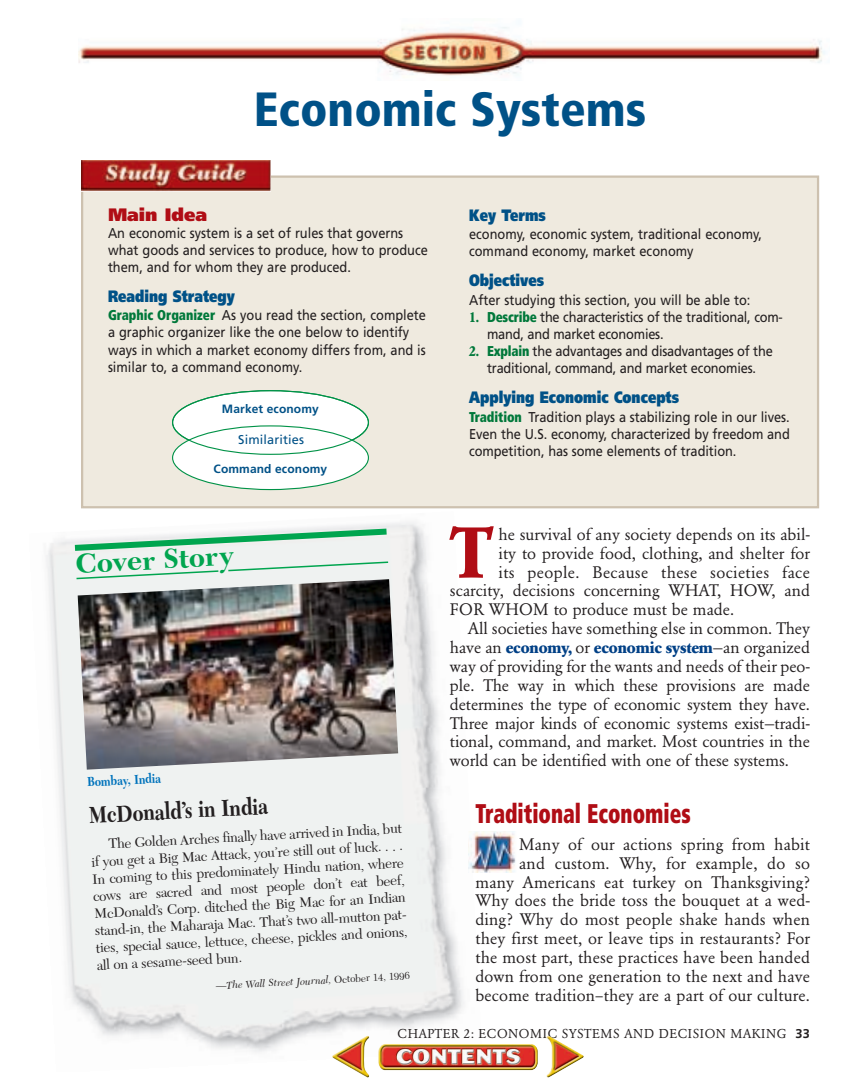
<style>
.page{position:relative;width:864px;height:1080px;background:#fff}
.page>*{position:absolute;margin:0;border:0;box-sizing:border-box;transform-origin:0 0}
.t1{font:700 70.8px "Garamond BE";color:#b00d15}
.t2{font:900 condensed 48px "Frutiger";color:#005187}
.t3{font:700 28.5px "New Caledonia";color:#00a54f}
.t4{font:900 condensed 27px "Frutiger";color:#b00d15;scale:.78 1}
.t5{font:700 24px "New Caledonia";color:#231f20;scale:.8 1}
.t6{font:900 18px "Frutiger";color:#b00d15}
.t7{font:16.5px/18.9px "Garamond BE";color:#231f20;text-align:right}
.t8{font:900 16.5px "Frutiger";color:#005187;scale:.8 1}
.t9{font:700 16.5px "Garamond BE";letter-spacing:-.005em;color:#014086}
.t10{font:16.5px "Garamond BE";letter-spacing:.02em;color:#231f20}
.t11{font:14.25px/17.2px "Frutiger";color:#231f20;scale:.9 1}
.t12{font:14.25px/17.2px "New Caledonia";color:#231f20}
.t13{font:700 13.5px "New Caledonia";color:#0073bc;scale:.82 1}
.t14{font:12.75px "Garamond BE";letter-spacing:.045em;color:#231f20}
.t15{font:12.75px "Frutiger";letter-spacing:.01em;color:#005187}
.t16{font:700 12px "Frutiger";letter-spacing:.01em;color:#005187}
.t17{font:italic 10.5px "New Caledonia";color:#231f20}
.s1{font-weight:900;font-stretch:condensed;color:#00783a}
.s2{font-family:"Garamond BE";font-weight:700;color:#00783a}
.s3{font-weight:400;color:#231f20}
.s4{font-family:"Frutiger";font-weight:700}
.s5{font-style:normal}
</style>
<div class="page">
<img style="left:46px;top:522px;width:418px;height:530px">
<svg style="left:69px;top:525px;width:324px;height:29px"></svg>
<svg style="left:75px;top:561px;width:315px;height:19px"></svg>
<img style="left:78px;top:579px;width:320px;height:191px">
<img style="left:78px;top:27px;width:747px;height:49px">
<div style="left:82px;top:177px;width:736px;height:330px;background:#efeadf"></div>
<div style="left:81px;top:176px;width:738px;height:332px;border:2px solid #cdc1af"></div>
<div style="left:172px;top:390px;width:197px;height:65px;background:#fff;border:1px solid #009247;border-radius:50%"></div>
<div style="left:172px;top:425px;width:197px;height:65px;background:#fff;border:1px solid #009247;border-radius:50%"></div>
<img style="left:81px;top:160px;width:190px;height:32px">
<img style="left:468px;top:832px;width:48px;height:41px">
<img style="left:332px;top:1035px;width:252px;height:43px">
<p class="t2" style="left:254px;top:90px;width:394px">Economic Systems</p>
<p class="t6" style="left:108px;top:207px;width:101px">Main Idea</p>
<p class="t11" style="left:108px;top:225px;width:357px">An economic system is a set of rules that governs what goods and services to produce, how to produce them, and for whom they are produced.</p>
<p class="t8" style="left:108px;top:289px;width:160px">Reading Strategy</p>
<p class="t11" style="left:108px;top:308px;width:355px"><span class="s1">Graphic Organizer</span> As you read the section, complete a graphic organizer like the one below to identify ways in which a market economy differs from, and is similar to, a command economy.</p>
<p class="t16" style="left:222px;top:404px;width:98px">Market economy</p>
<p class="t15" style="left:238px;top:435px;width:67px">Similarities</p>
<p class="t16" style="left:214px;top:464px;width:115px">Command economy</p>
<p class="t8" style="left:469px;top:208px;width:97px">Key Terms</p>
<p class="t11" style="left:469px;top:227px;width:327px">economy, economic system, traditional economy, command economy, market economy</p>
<p class="t8" style="left:469px;top:273px;width:95px">Objectives</p>
<p class="t11" style="left:469px;top:292px;width:314px">After studying this section, you will be able to:</p>
<p class="t11" style="left:487px;top:309px;width:330px;text-indent:-18px"><span class="s2">1.</span> <span class="s1">Describe</span> the characteristics of the traditional, com&shy;mand, and market economies.</p>
<p class="t11" style="left:469px;top:344px;width:339px;text-align:center"><span class="s2">2.</span> <span class="s1">Explain</span> the advantages and disadvantages of the traditional, command, and market economies.</p>
<p class="t8" style="left:469px;top:390px;width:264px">Applying Economic Concepts</p>
<p class="t11" style="left:469px;top:409px;width:358px;text-align:justify"><span class="s1">Tradition</span> Tradition plays a stabilizing role in our lives.<br>Even the U.S. economy, characterized by freedom and competition, has some elements of tradition.</p>
<p class="t1" style="left:450px;top:524px;width:44px">T</p>
<p class="t7" style="left:499px;top:526px;width:313px">he survival of any society depends on its abil-</p>
<p class="t7" style="left:499px;top:545px;width:313px">ity to provide food, clothing, and shelter for</p>
<p class="t10" style="left:499px;top:565px;width:313px">its people. Because these societies face</p>
<p class="t7" style="left:450px;top:583px;width:362px">scarcity, decisions concerning WHAT, HOW, and</p>
<p class="t7" style="left:450px;top:601px;width:286px">FOR WHOM to produce must be made.</p>
<p class="t7" style="left:468px;top:620px;width:344px">All societies have something else in common. They</p>
<p class="t9" style="left:450px;top:640px;width:361px"><span class="s3">have an</span> economy, <span class="s3">or</span> economic system<span class="s3">—an organized</span></p>
<p class="t7" style="left:450px;top:658px;width:361px">way of providing for the wants and needs of their peo-</p>
<p class="t7" style="left:450px;top:677px;width:361px">ple. The way in which these provisions are made</p>
<p class="t7" style="left:450px;top:696px;width:361px">determines the type of economic system they have.</p>
<p class="t7" style="left:450px;top:715px;width:361px">Three major kinds of economic systems exist—tradi-</p>
<p class="t7" style="left:450px;top:734px;width:361px">tional, command, and market. Most countries in the</p>
<p class="t7" style="left:450px;top:753px;width:340px">world can be identified with one of these systems.</p>
<p class="t4" style="left:475px;top:803px;width:277px">Traditional Economies</p>
<p class="t7" style="left:475px;top:836px;width:336px">Many of our actions spring from habit<br>and custom. Why, for example, do so<br>many Americans eat turkey on Thanksgiving?<br>Why does the bride toss the bouquet at a wed&shy;ding? Why do most people shake hands when they first meet, or leave tips in restaurants? For the most part, these practices have been handed down from one generation to the next and have become tradition–they are a part of our culture.</p>
<p class="t14" style="left:398px;top:1029px;width:414px">CHAPTER 2: ECONOMIC SYSTEMS AND DECISION MAKING <span class="s4">33</span></p>
<p class="t3" style="left:75px;top:552px;width:159px;rotate:-3deg">Cover Story</p>
<p class="t13" style="left:87px;top:776px;width:92px;rotate:-3deg">Bombay, India</p>
<p class="t5" style="left:88px;top:805px;width:225px;rotate:-3deg">McDonald’s in India</p>
<p class="t12" style="left:90px;top:837px;width:316px;text-indent:18px;rotate:-3deg">The Golden Arches finally have arrived in India, but if you get a Big Mac Attack, you’re still out of luck. . . .<br>In coming to this predominately Hindu nation, where cows are sacred and most people don’t eat beef, McDonald’s Corp. ditched the Big Mac for an Indian stand-in, the Maharaja Mac. That’s two all-mutton pat&shy;ties, special sauce, lettuce, cheese, pickles and onions, all on a sesame-seed bun.</p>
<p class="t17" style="left:216px;top:981px;width:196px;rotate:-3deg">—The Wall Street Journal, <span class="s5">October 14, 1996</span></p>
</div>
